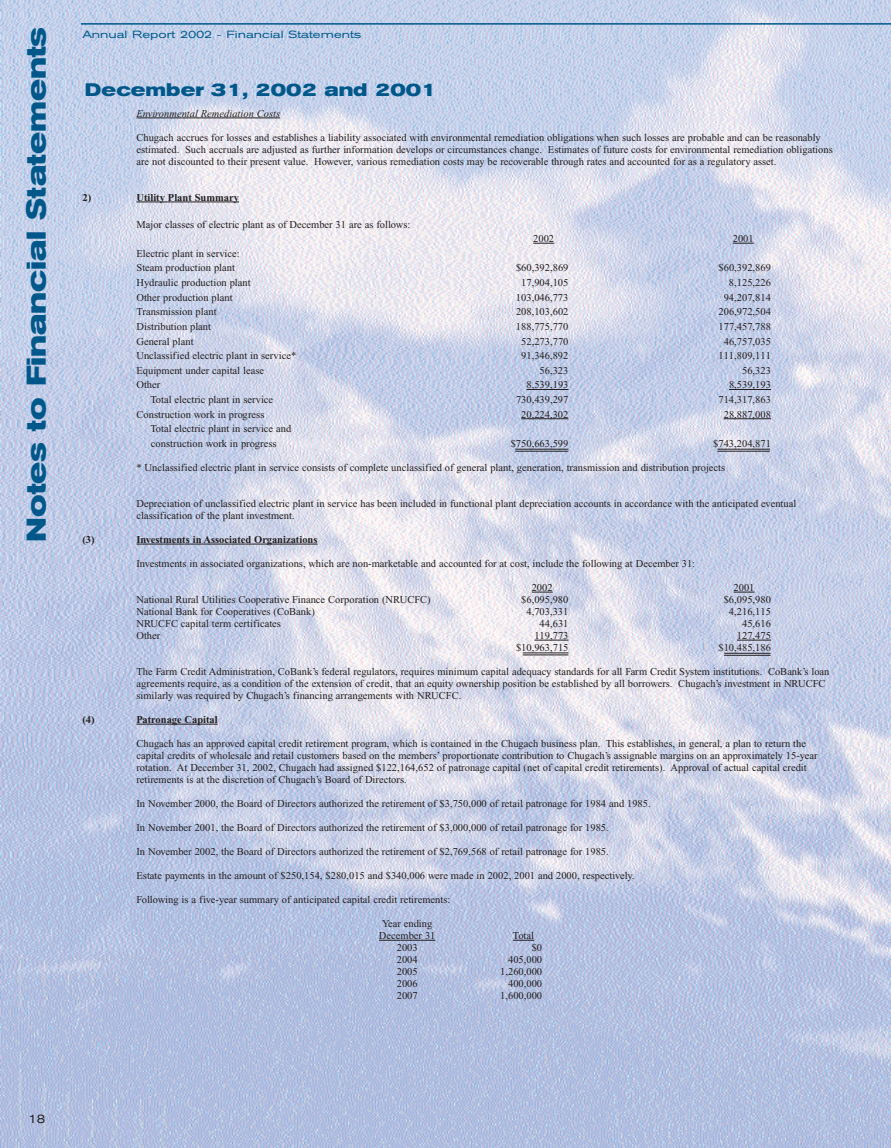
<style>
.page{position:relative;width:891px;height:1148px;background:#fff}
.page>*{position:absolute;margin:0;border:0;box-sizing:border-box;transform-origin:0 0}
.t1{font:700 expanded 27px "Akzidenz Grotesk BE";color:#00588a}
.t2{font:700 expanded 18px "Akzidenz Grotesk BE";color:#00588a}
.t3{font:expanded 12px "Akzidenz Grotesk BE";color:#231f20}
.t4{font:10.5px/12px "Times New Roman";color:#231f20}
.t5{font:700 10.5px "Times New Roman";color:#231f20}
.t6{font:italic 10.5px "Times New Roman";color:#231f20}
.t7{font:expanded 10.35px "Akzidenz Grotesk BE";color:#00588a;scale:1.1 1}
</style>
<div class="page">
<img style="left:0;top:0;width:891px;height:1147px">
<svg style="left:136px;top:118px;width:23px;height:1px"></svg>
<hr style="left:159px;top:118px;width:121px;height:1px;background:#231f20">
<hr style="left:136px;top:202px;width:103px;height:1px;background:#231f20">
<svg style="left:533px;top:243px;width:21px;height:1px"></svg>
<svg style="left:733px;top:243px;width:21px;height:1px"></svg>
<hr style="left:526px;top:389px;width:42px;height:1px;background:#231f20">
<hr style="left:729px;top:389px;width:42px;height:1px;background:#231f20">
<hr style="left:521px;top:418px;width:47px;height:1px;background:#231f20">
<hr style="left:724px;top:418px;width:47px;height:1px;background:#231f20">
<svg style="left:136px;top:544px;width:15px;height:1px"></svg>
<hr style="left:151px;top:544px;width:53px;height:1px;background:#231f20">
<hr style="left:204px;top:544px;width:63px;height:1px;background:#231f20">
<hr style="left:272px;top:544px;width:46px;height:1px;background:#231f20">
<svg style="left:532px;top:592px;width:21px;height:1px"></svg>
<svg style="left:734px;top:592px;width:20px;height:1px"></svg>
<hr style="left:534px;top:640px;width:34px;height:1px;background:#231f20">
<hr style="left:737px;top:640px;width:34px;height:1px;background:#231f20">
<svg style="left:136px;top:724px;width:41px;height:1px"></svg>
<hr style="left:177px;top:724px;width:41px;height:1px;background:#231f20">
<hr style="left:379px;top:940px;width:57px;height:1px;background:#231f20">
<svg style="left:513px;top:940px;width:21px;height:1px"></svg>
<hr style="left:81px;top:23px;width:810px;height:2px;background:#00588a">
<hr style="left:515px;top:448px;width:53px;height:1px;background:#231f20">
<hr style="left:515px;top:451px;width:53px;height:1px;background:#231f20">
<hr style="left:717px;top:448px;width:53px;height:1px;background:#231f20">
<hr style="left:717px;top:451px;width:53px;height:1px;background:#231f20">
<hr style="left:523px;top:652px;width:45px;height:1px;background:#231f20">
<hr style="left:523px;top:654px;width:45px;height:1px;background:#231f20">
<hr style="left:724px;top:652px;width:47px;height:1px;background:#231f20">
<hr style="left:724px;top:655px;width:47px;height:1px;background:#231f20">
<h1 class="t1" style="left:27px;top:541px;width:516px;rotate:-90deg">Notes to Financial Statements</h1>
<p class="t7" style="left:82px;top:31px;width:255px">Annual Report 2002 - Financial Statements</p>
<h2 class="t2" style="left:85px;top:84px;width:353px">December 31, 2002 and 2001</h2>
<p class="t6" style="left:136px;top:109px;width:145px">Environmental Remediation Costs</p>
<p class="t4" style="left:136px;top:132px;width:698px">Chugach accrues for losses and establishes a liability associated with environmental remediation obligations when such losses are probable and can be reasonably estimated. Such accruals are adjusted as further information develops or circumstances change. Estimates of future costs for environmental remediation obligations are not discounted to their present value. However, various remediation costs may be recoverable through rates and accounted for as a regulatory asset.</p>
<p class="t5" style="left:82px;top:194px;width:10px">2)</p>
<p class="t5" style="left:137px;top:194px;width:104px">Utility Plant Summary</p>
<p class="t4" style="left:136px;top:219px;width:275px">Major classes of electric plant as of December 31 are as follows:</p>
<p class="t4" style="left:533px;top:234px;width:22px">2002</p>
<p class="t4" style="left:733px;top:234px;width:22px">2001</p>
<p class="t4" style="left:136px;top:247px;width:105px;line-height:14.7px">Electric plant in service:<br>Steam production plant</p>
<p class="t4" style="left:516px;top:263px;width:54px">$60,392,869</p>
<p class="t4" style="left:719px;top:263px;width:54px">$60,392,869</p>
<p class="t4" style="left:136px;top:277px;width:116px">Hydraulic production plant</p>
<p class="t4" style="left:521px;top:277px;width:49px">17,904,105</p>
<p class="t4" style="left:729px;top:277px;width:43px">8,125,226</p>
<p class="t4" style="left:136px;top:292px;width:98px">Other production plant</p>
<p class="t4" style="left:516px;top:292px;width:54px">103,046,773</p>
<p class="t4" style="left:724px;top:292px;width:49px">94,207,814</p>
<p class="t4" style="left:136px;top:307px;width:82px">Transmission plant</p>
<p class="t4" style="left:516px;top:307px;width:54px">208,103,602</p>
<p class="t4" style="left:719px;top:307px;width:54px">206,972,504</p>
<p class="t4" style="left:136px;top:321px;width:76px">Distribution plant</p>
<p class="t4" style="left:516px;top:321px;width:54px">188,775,770</p>
<p class="t4" style="left:718px;top:321px;width:54px">177,457,788</p>
<p class="t4" style="left:136px;top:336px;width:59px">General plant</p>
<p class="t4" style="left:521px;top:336px;width:49px">52,273,770</p>
<p class="t4" style="left:724px;top:336px;width:49px">46,757,035</p>
<p class="t4" style="left:136px;top:351px;width:161px">Unclassified electric plant in service*</p>
<p class="t4" style="left:521px;top:351px;width:49px">91,346,892</p>
<p class="t4" style="left:718px;top:351px;width:54px">111,809,111</p>
<p class="t4" style="left:136px;top:365px;width:129px">Equipment under capital lease</p>
<p class="t4" style="left:540px;top:365px;width:30px">56,323</p>
<p class="t4" style="left:742px;top:365px;width:30px">56,323</p>
<p class="t4" style="left:136px;top:380px;width:25px">Other</p>
<p class="t4" style="left:527px;top:380px;width:43px">8,539,193</p>
<p class="t4" style="left:729px;top:380px;width:43px">8,539,193</p>
<p class="t4" style="left:150px;top:394px;width:124px">Total electric plant in service</p>
<p class="t4" style="left:516px;top:394px;width:54px">730,439,297</p>
<p class="t4" style="left:718px;top:394px;width:54px">714,317,863</p>
<p class="t4" style="left:136px;top:409px;width:129px">Construction work in progress</p>
<p class="t4" style="left:521px;top:409px;width:49px">20,224,302</p>
<p class="t4" style="left:724px;top:409px;width:49px">28,887,008</p>
<p class="t4" style="left:150px;top:422px;width:142px;line-height:14.7px">Total electric plant in service and construction work in progress</p>
<p class="t4" style="left:511px;top:438px;width:59px">$750,663,599</p>
<p class="t4" style="left:713px;top:438px;width:59px">$743,204,871</p>
<p class="t4" style="left:136px;top:462px;width:590px">* Unclassified electric plant in service consists of complete unclassified of general plant, generation, transmission and distribution projects</p>
<p class="t4" style="left:136px;top:498px;width:661px">Depreciation of unclassified electric plant in service has been included in functional plant depreciation accounts in accordance with the anticipated eventual classification of the plant investment.</p>
<p class="t5" style="left:82px;top:536px;width:14px">(3)</p>
<p class="t5" style="left:136px;top:536px;width:183px">Investments in Associated Organizations</p>
<p class="t4" style="left:136px;top:558px;width:560px">Investments in associated organizations, which are non-marketable and accounted for at cost, include the following at December 31:</p>
<p class="t4" style="left:532px;top:582px;width:22px">2002</p>
<p class="t4" style="left:734px;top:582px;width:22px">2001</p>
<p class="t4" style="left:136px;top:594px;width:296px">National Rural Utilities Cooperative Finance Corporation (NRUCFC)</p>
<p class="t4" style="left:521px;top:594px;width:49px">$6,095,980</p>
<p class="t4" style="left:724px;top:594px;width:49px">$6,095,980</p>
<p class="t4" style="left:136px;top:606px;width:180px">National Bank for Cooperatives (CoBank)</p>
<p class="t4" style="left:526px;top:606px;width:43px">4,703,331</p>
<p class="t4" style="left:729px;top:606px;width:43px">4,216,115</p>
<p class="t4" style="left:136px;top:618px;width:146px">NRUCFC capital term certificates</p>
<p class="t4" style="left:540px;top:618px;width:30px">44,631</p>
<p class="t4" style="left:742px;top:618px;width:30px">45,616</p>
<p class="t4" style="left:136px;top:630px;width:25px">Other</p>
<p class="t4" style="left:534px;top:630px;width:36px">119,773</p>
<p class="t4" style="left:737px;top:630px;width:36px">127,475</p>
<p class="t4" style="left:516px;top:642px;width:54px">$10,963,715</p>
<p class="t4" style="left:718px;top:642px;width:54px">$10,485,186</p>
<p class="t4" style="left:136px;top:666px;width:695px">The Farm Credit Administration, CoBank’s federal regulators, requires minimum capital adequacy standards for all Farm Credit System institutions. CoBank’s loan agreements require, as a condition of the extension of credit, that an equity ownership position be established by all borrowers. Chugach’s investment in NRUCFC similarly was required by Chugach’s financing arrangements with NRUCFC.</p>
<p class="t5" style="left:82px;top:716px;width:14px">(4)</p>
<p class="t5" style="left:136px;top:716px;width:83px">Patronage Capital</p>
<p class="t4" style="left:136px;top:738px;width:683px">Chugach has an approved capital credit retirement program, which is contained in the Chugach business plan. This establishes, in general, a plan to return the capital credits of wholesale and retail customers based on the members’ proportionate contribution to Chugach’s assignable margins on an approximately 15-year rotation. At December 31, 2002, Chugach had assigned $122,164,652 of patronage capital (net of capital credit retirements). Approval of actual capital credit retirements is at the discretion of Chugach’s Board of Directors.</p>
<p class="t4" style="left:136px;top:798px;width:516px">In November 2000, the Board of Directors authorized the retirement of $3,750,000 of retail patronage for 1984 and 1985.</p>
<p class="t4" style="left:136px;top:822px;width:474px">In November 2001, the Board of Directors authorized the retirement of $3,000,000 of retail patronage for 1985.</p>
<p class="t4" style="left:136px;top:846px;width:474px">In November 2002, the Board of Directors authorized the retirement of $2,769,568 of retail patronage for 1985.</p>
<p class="t4" style="left:136px;top:870px;width:499px">Estate payments in the amount of $250,154, $280,015 and $340,006 were made in 2002, 2001 and 2000, respectively.</p>
<p class="t4" style="left:136px;top:894px;width:315px">Following is a five-year summary of anticipated capital credit retirements:</p>
<p class="t4" style="left:379px;top:918px;width:58px;text-align:center">Year ending<br>December 31</p>
<p class="t4" style="left:513px;top:930px;width:23px">Total</p>
<p class="t3" style="left:28px;top:1114px;width:18px">18</p>
<p class="t4" style="left:397px;top:942px;width:22px">2003</p>
<p class="t4" style="left:532px;top:942px;width:12px">$0</p>
<p class="t4" style="left:397px;top:954px;width:22px">2004</p>
<p class="t4" style="left:508px;top:954px;width:36px">405,000</p>
<p class="t4" style="left:397px;top:966px;width:22px">2005</p>
<p class="t4" style="left:500px;top:966px;width:43px">1,260,000</p>
<p class="t4" style="left:397px;top:978px;width:22px">2006</p>
<p class="t4" style="left:508px;top:978px;width:36px">400,000</p>
<p class="t4" style="left:397px;top:990px;width:22px">2007</p>
<p class="t4" style="left:500px;top:990px;width:43px">1,600,000</p>
</div>
